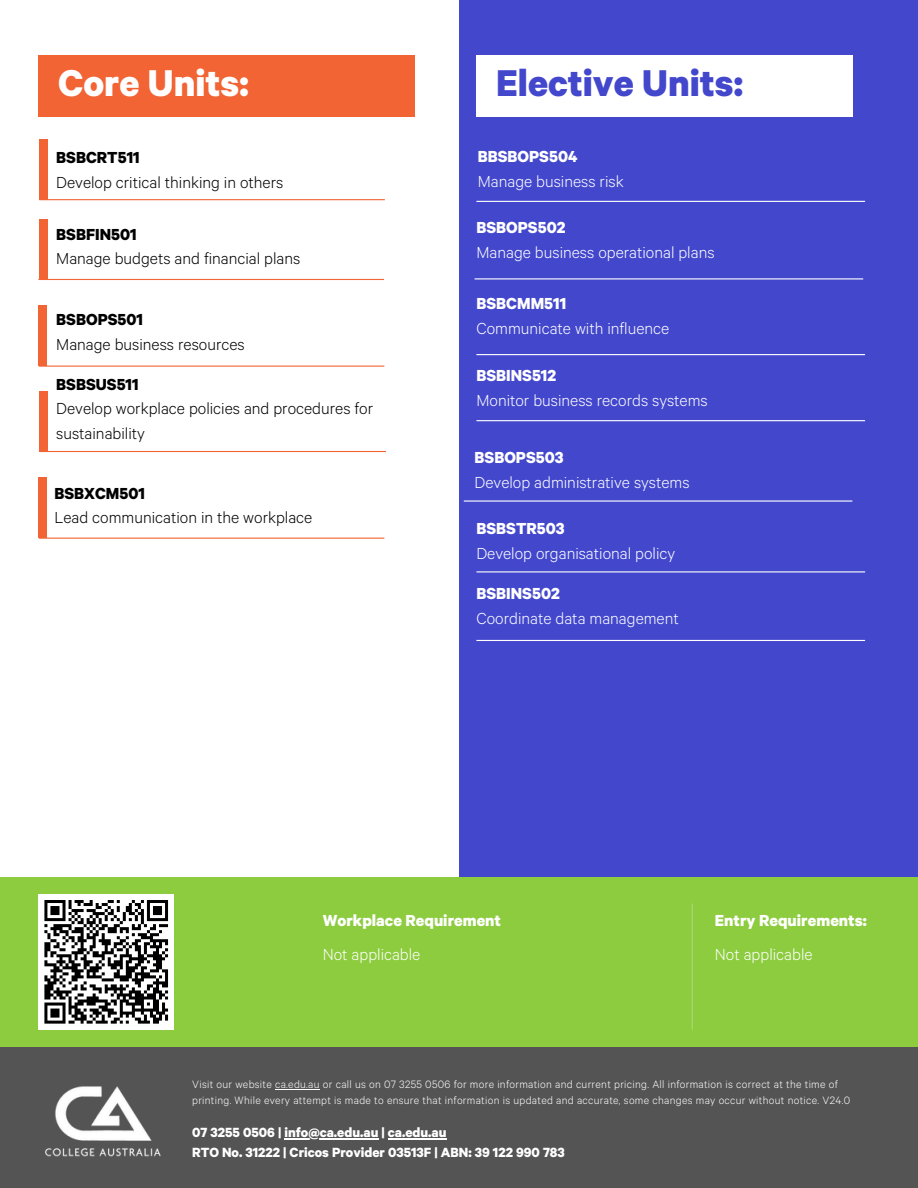
<style>
.page{position:relative;width:918px;height:1188px;background:#fff}
.page>*{position:absolute;margin:0;border:0;box-sizing:border-box;transform-origin:0 0}
.t1{font:700 42px "Calibre";color:#4347cc}
.t2{font:700 42px "Calibre";color:#fff}
.t3{font:300 18px/24.8px "Calibre";color:#fff}
.t4{font:300 18px/24.8px "Calibre";color:#000}
.t5{font:700 18px "Calibre";color:#fff}
.t6{font:700 15px "Calibre";color:#fff}
.t7{font:300 12px/16px "Calibre";letter-spacing:.025em;color:#fff}
.s1{font-weight:700}
</style>
<div class="page">
<div style="left:459px;top:0;width:459px;height:882px;background:#4347cc"></div>
<div style="left:0;top:878px;width:918px;height:179px;background:#8ccc3e"></div>
<div style="left:476px;top:55px;width:376px;height:61px;background:#fff"></div>
<div style="left:38px;top:55px;width:376px;height:61px;background:#f26434"></div>
<div style="left:0;top:1047px;width:918px;height:141px;background:#545454"></div>
<img style="left:45px;top:1086px;width:116px;height:71px">
<hr style="left:692px;top:904px;width:1px;height:126px;background:#fff">
<div style="left:39px;top:139px;width:8px;height:61px;background:#f26434"></div>
<hr style="left:39px;top:199px;width:346px;height:1px;background:#f26434">
<div style="left:38px;top:305px;width:9px;height:61px;background:#f26434"></div>
<hr style="left:39px;top:366px;width:345px;height:1px;background:#f26434">
<div style="left:39px;top:219px;width:8px;height:61px;background:#f26434"></div>
<hr style="left:38px;top:279px;width:346px;height:1px;background:#f26434">
<hr style="left:476px;top:201px;width:389px;height:1px;background:#fff">
<hr style="left:475px;top:278px;width:388px;height:1px;background:#fff">
<hr style="left:476px;top:420px;width:389px;height:1px;background:#fff">
<div style="left:39px;top:391px;width:8px;height:61px;background:#f26434"></div>
<hr style="left:41px;top:451px;width:345px;height:1px;background:#f26434">
<div style="left:38px;top:477px;width:9px;height:61px;background:#f26434"></div>
<hr style="left:39px;top:538px;width:345px;height:1px;background:#f26434">
<hr style="left:275px;top:1089px;width:45px;height:1px;background:#fff">
<hr style="left:284px;top:1138px;width:94px;height:1px;background:#fff">
<hr style="left:388px;top:1138px;width:59px;height:1px;background:#fff">
<hr style="left:476px;top:354px;width:389px;height:1px;background:#fff">
<hr style="left:476px;top:571px;width:389px;height:1px;background:#fff">
<hr style="left:464px;top:500px;width:388px;height:2px;background:#fff">
<hr style="left:476px;top:640px;width:389px;height:1px;background:#fff">
<div style="left:38px;top:894px;width:136px;height:136px;background:#fff"></div>
<svg style="left:44px;top:900px;width:125px;height:124px"></svg>
<h3 class="t2" style="left:58px;top:69px;width:192px">Core Units:</h3>
<h3 class="t4" style="left:56px;top:148px;width:229px"><span class="s1">BSBCRT511<br></span>Develop critical thinking in others</h3>
<p class="t4" style="left:56px;top:224px;width:246px"><span class="s1">BSBFIN501<br></span>Manage budgets and financial plans</p>
<h3 class="t4" style="left:56px;top:310px;width:190px"><span class="s1">BSBOPS501<br></span>Manage business resources</h3>
<h2 class="t4" style="left:56px;top:375px;width:318px"><span class="s1">BSBSUS511<br></span>Develop workplace policies and procedures for sustainability</h2>
<h3 class="t4" style="left:54px;top:484px;width:260px"><span class="s1">BSBXCM501<br></span>Lead communication in the workplace</h3>
<h3 class="t1" style="left:496px;top:69px;width:249px">Elective Units:</h3>
<h3 class="t3" style="left:478px;top:147px;width:147px"><span class="s1">BBSBOPS504<br></span>Manage business risk</h3>
<h3 class="t3" style="left:476px;top:218px;width:240px"><span class="s1">BSBOPS502<br></span>Manage business operational plans</h3>
<h3 class="t3" style="left:476px;top:294px;width:194px"><span class="s1">BSBCMM511<br></span>Communicate with influence</h3>
<h2 class="t3" style="left:476px;top:366px;width:233px"><span class="s1">BSBINS512<br></span>Monitor business records systems</h2>
<h3 class="t3" style="left:475px;top:448px;width:217px"><span class="s1">BSBOPS503<br></span>Develop administrative systems</h3>
<p class="t3" style="left:476px;top:519px;width:200px"><span class="s1">BSBSTR503<br></span>Develop organisational policy</p>
<p class="t3" style="left:476px;top:584px;width:204px"><span class="s1">BSBINS502<br></span>Coordinate data management</p>
<h3 class="t5" style="left:323px;top:914px;width:180px">Workplace Requirement</h3>
<h3 class="t3" style="left:323px;top:945px;width:99px">Not applicable</h3>
<h1 class="t5" style="left:715px;top:914px;width:153px">Entry Requirements:</h1>
<h4 class="t3" style="left:715px;top:945px;width:99px">Not applicable</h4>
<h3 class="t7" style="left:192px;top:1078px;width:659px">Visit our website ca.edu.au or call us on 07 3255 0506 for more information and current pricing. All information is correct at the time of printing. While every attempt is made to ensure that information is updated and accurate, some changes may occur without notice. V24.0</h3>
<h3 class="t6" style="left:192px;top:1127px;width:256px">07 3255 0506 | info@ca.edu.au | ca.edu.au</h3>
<h3 class="t6" style="left:192px;top:1147px;width:374px">RTO No. 31222 | Cricos Provider 03513F | ABN: 39 122 990 783</h3>
</div>
